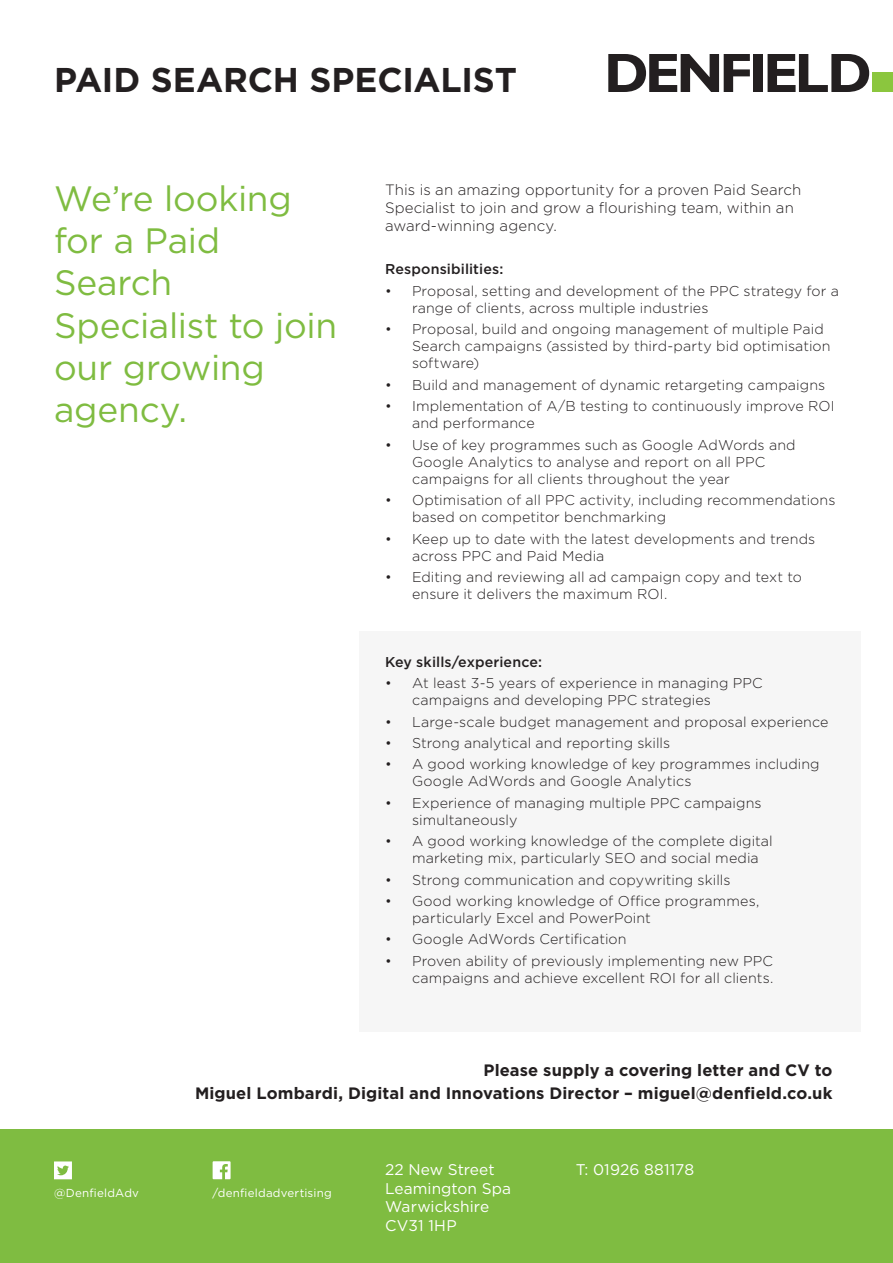
<style>
.page{position:relative;width:893px;height:1263px;background:#fff}
.page>*{position:absolute;margin:0;border:0;box-sizing:border-box;transform-origin:0 0}
.t1{font:35.25px/42.3px "Gotham";letter-spacing:-.01em;color:#7fbc41}
.t2{font:700 34.35px "Gotham";letter-spacing:-.005em;color:#231f20}
.t3{font:700 16.5px/22.5px "Gotham";letter-spacing:.005em;color:#231f20;text-align:right}
.t4{font:15.45px/18.6px "Gotham";letter-spacing:.005em;color:#fff}
.t5{font:300 15px/18px "Gotham";letter-spacing:.005em;color:#231f20}
.t6{font:300 14.25px/17.1px "Gotham";letter-spacing:.005em;color:#231f20}
.t7{font:500 14.25px "Gotham";letter-spacing:.01em;color:#231f20}
.t8{font:11.55px "Gotham";letter-spacing:.02em;color:#fff}
</style>
<div class="page">
<div style="left:0;top:1130px;width:893px;height:133px;background:#7fbc41"></div>
<div style="left:873px;top:72px;width:20px;height:20px;background:#8bc63e"></div>
<svg style="left:608px;top:54px;width:142px;height:38px"></svg>
<div style="left:754px;top:54px;width:9px;height:38px;background:#231f20"></div>
<svg style="left:768px;top:54px;width:101px;height:38px"></svg>
<div style="left:359px;top:631px;width:502px;height:401px;background:#f6f6f6"></div>
<svg style="left:54px;top:1161px;width:18px;height:18px"></svg>
<svg style="left:213px;top:1161px;width:18px;height:18px"></svg>
<h2 class="t2" style="left:54px;top:57px;width:464px">PAID SEARCH SPECIALIST</h2>
<h1 class="t1" style="left:54px;top:176px;width:285px">We’re looking for a Paid<br>Search<br>Specialist to join our growing agency.</h1>
<p class="t5" style="left:385px;top:180px;width:418px">This is an amazing opportunity for a proven Paid Search<br>Specialist to join and grow a flourishing team, within an award-winning agency.</p>
<p class="t7" style="left:385px;top:260px;width:120px">Responsibilities:</p>
<p class="t6" style="left:412px;top:282px;width:428px;text-indent:-27px">• Proposal, setting and development of the PPC strategy for a range of clients, across multiple industries</p>
<p class="t6" style="left:412px;top:320px;width:420px;text-indent:-27px">• Proposal, build and ongoing management of multiple Paid<br>Search campaigns (assisted by third-party bid optimisation software)</p>
<p class="t6" style="left:385px;top:376px;width:442px">• Build and management of dynamic retargeting campaigns</p>
<p class="t6" style="left:412px;top:397px;width:424px;text-indent:-27px">• Implementation of A/B testing to continuously improve ROI and performance</p>
<p class="t6" style="left:412px;top:435px;width:385px;text-indent:-27px">• Use of key programmes such as Google AdWords and<br>Google Analytics to analyse and report on all PPC campaigns for all clients throughout the year</p>
<p class="t6" style="left:412px;top:491px;width:425px;text-indent:-27px">• Optimisation of all PPC activity, including recommendations based on competitor benchmarking</p>
<p class="t6" style="left:412px;top:529px;width:405px;text-indent:-27px">• Keep up to date with the latest developments and trends across PPC and Paid Media</p>
<p class="t6" style="left:412px;top:568px;width:391px;text-indent:-27px">• Editing and reviewing all ad campaign copy and text to ensure it delivers the maximum ROI.</p>
<p class="t7" style="left:385px;top:652px;width:159px">Key skills/experience:</p>
<p class="t6" style="left:412px;top:674px;width:352px;text-indent:-27px">• At least 3-5 years of experience in managing PPC campaigns and developing PPC strategies</p>
<p class="t6" style="left:385px;top:713px;width:445px">• Large-scale budget management and proposal experience</p>
<p class="t6" style="left:385px;top:734px;width:287px">• Strong analytical and reporting skills</p>
<p class="t6" style="left:412px;top:755px;width:409px;text-indent:-27px">• A good working knowledge of key programmes including<br>Google AdWords and Google Analytics</p>
<p class="t6" style="left:412px;top:794px;width:351px;text-indent:-27px">• Experience of managing multiple PPC campaigns simultaneously</p>
<p class="t6" style="left:412px;top:832px;width:362px;text-indent:-27px">• A good working knowledge of the complete digital marketing mix, particularly SEO and social media</p>
<p class="t6" style="left:385px;top:871px;width:347px">• Strong communication and copywriting skills</p>
<p class="t6" style="left:412px;top:892px;width:349px;text-indent:-27px">• Good working knowledge of Office programmes, particularly Excel and PowerPoint</p>
<p class="t6" style="left:385px;top:930px;width:243px">• Google AdWords Certification</p>
<p class="t6" style="left:385px;top:952px;width:390px;text-align:right">• Proven ability of previously implementing new PPC campaigns and achieve excellent ROI for all clients.</p>
<p class="t3" style="left:195px;top:1059px;width:639px">Please supply a covering letter and CV to<br>Miguel Lombardi, Digital and Innovations Director – miguel@denfield.co.uk</p>
<p class="t8" style="left:54px;top:1186px;width:87px">@DenfieldAdv</p>
<p class="t8" style="left:213px;top:1186px;width:121px">/denfieldadvertising</p>
<p class="t4" style="left:385px;top:1160px;width:128px">22 New Street<br>Leamington Spa<br>Warwickshire<br>CV31 1HP</p>
<p class="t4" style="left:576px;top:1160px;width:120px">T: 01926 881178</p>
</div>
